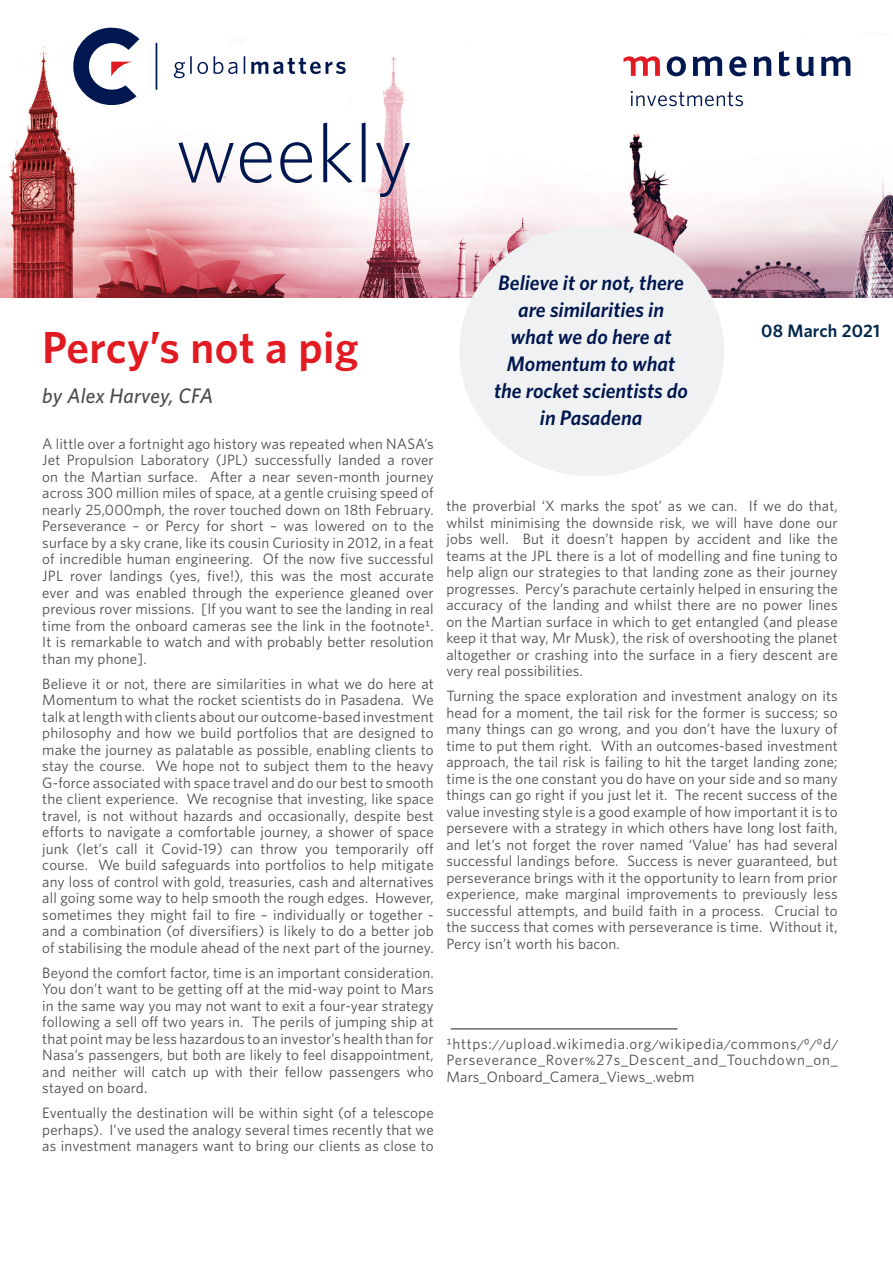
<style>
.page{position:relative;width:893px;height:1263px;background:#fff}
.page>*{position:absolute;margin:0;border:0;box-sizing:border-box;transform-origin:0 0}
.t1{font:300 83.4px "Whitney";color:#00174f}
.Heading_level_1_-_30{font:600 45px "Whitney";letter-spacing:.01em;color:#e21a21}
.Paragraph_Style_1{font:italic 600 21px/27px "Whitney";color:#00174f;text-align:center}
.Heading_level_1_-_30-2{font:italic 500 21px "Whitney";letter-spacing:.01em;color:#4b4c4d}
.Heading_level_1_-_30-3{font:600 18px "Whitney";letter-spacing:.01em;color:#00284c}
.t2{font:15px/16.5px "Whitney";letter-spacing:.01em;color:#4b4c4d;text-align:justify}
</style>
<div class="page">
<img style="left:0;top:27px;width:893px;height:271px">
<svg style="left:73px;top:28px;width:66px;height:77px"></svg>
<hr style="left:156px;top:44px;width:1px;height:45px;background:#00174f">
<svg style="left:174px;top:56px;width:34px;height:22px"></svg>
<svg style="left:214px;top:56px;width:23px;height:18px"></svg>
<svg style="left:244px;top:56px;width:1px;height:18px"></svg>
<svg style="left:251px;top:58px;width:95px;height:16px"></svg>
<svg style="left:667px;top:51px;width:183px;height:25px"></svg>
<svg style="left:623px;top:56px;width:37px;height:20px"></svg>
<svg style="left:631px;top:91px;width:112px;height:15px"></svg>
<div style="left:459px;top:226px;width:265px;height:250px;background:#f0f1f2;border-radius:50%"></div>
<hr style="left:451px;top:1029px;width:226px;height:1px;background:#231f20">
<p class="t1" style="left:176px;top:98px;width:239px">weekly</p>
<p class="Heading_level_1_-_30" style="left:42px;top:318px;width:318px">Percy’s not a pig</p>
<p class="Heading_level_1_-_30-2" style="left:42px;top:381px;width:172px">by Alex Harvey, CFA</p>
<p class="t2" style="left:42px;top:435px;width:393px">A little over a fortnight ago history was repeated when NASA’s Jet Propulsion Laboratory (JPL) successfully landed a rover on the Martian surface. After a near seven-month journey across 300 million miles of space, at a gentle cruising speed of nearly 25,000mph, the rover touched down on 18th February.<br>Perseverance – or Percy for short – was lowered on to the surface by a sky crane, like its cousin Curiosity in 2012, in a feat of incredible human engineering. Of the now five successful JPL rover landings (yes, five!), this was the most accurate ever and was enabled through the experience gleaned over previous rover missions. [If you want to see the landing in real time from the onboard cameras see the link in the footnote1.<br>It is remarkable to watch and with probably better resolution than my phone].</p>
<p class="t2" style="left:42px;top:675px;width:393px">Believe it or not, there are similarities in what we do here at Momentum to what the rocket scientists do in Pasadena. We talk at length with clients about our outcome-based investment philosophy and how we build portfolios that are designed to make the journey as palatable as possible, enabling clients to stay the course. We hope not to subject them to the heavy G-force associated with space travel and do our best to smooth the client experience. We recognise that investing, like space travel, is not without hazards and occasionally, despite best efforts to navigate a comfortable journey, a shower of space junk (let’s call it Covid-19) can throw you temporarily off course. We build safeguards into portfolios to help mitigate any loss of control with gold, treasuries, cash and alternatives all going some way to help smooth the rough edges. However, sometimes they might fail to fire – individually or together - and a combination (of diversifiers) is likely to do a better job of stabilising the module ahead of the next part of the journey.</p>
<p class="t2" style="left:42px;top:964px;width:393px">Beyond the comfort factor, time is an important consideration.<br>You don’t want to be getting off at the mid-way point to Mars in the same way you may not want to exit a four-year strategy following a sell off two years in. The perils of jumping ship at that point may be less hazardous to an investor’s health than for Nasa’s passengers, but both are likely to feel disappointment, and neither will catch up with their fellow passengers who stayed on board.</p>
<p class="t2" style="left:42px;top:1104px;width:393px">Eventually the destination will be within sight (of a telescope perhaps). I’ve used the analogy several times recently that we as investment managers want to bring our clients as close to</p>
<p class="Paragraph_Style_1" style="left:494px;top:269px;width:196px">Believe it or not, there are similarities in what we do here at<br>Momentum to what the rocket scientists do in Pasadena</p>
<p class="Heading_level_1_-_30-3" style="left:761px;top:318px;width:120px">08 March 2021</p>
<p class="t2" style="left:446px;top:497px;width:393px">the proverbial ‘X marks the spot’ as we can. If we do that, whilst minimising the downside risk, we will have done our jobs well. But it doesn’t happen by accident and like the teams at the JPL there is a lot of modelling and fine tuning to help align our strategies to that landing zone as their journey progresses. Percy’s parachute certainly helped in ensuring the accuracy of the landing and whilst there are no power lines on the Martian surface in which to get entangled (and please keep it that way, Mr Musk), the risk of overshooting the planet altogether or crashing into the surface in a fiery descent are very real possibilities.</p>
<p class="t2" style="left:446px;top:687px;width:393px">Turning the space exploration and investment analogy on its head for a moment, the tail risk for the former is success; so many things can go wrong, and you don’t have the luxury of time to put them right. With an outcomes-based investment approach, the tail risk is failing to hit the target landing zone; time is the one constant you do have on your side and so many things can go right if you just let it. The recent success of the value investing style is a good example of how important it is to persevere with a strategy in which others have long lost faith, and let’s not forget the rover named ‘Value’ has had several successful landings before. Success is never guaranteed, but perseverance brings with it the opportunity to learn from prior experience, make marginal improvements to previously less successful attempts, and build faith in a process. Crucial to the success that comes with perseverance is time. Without it, Percy isn’t worth his bacon.</p>
<p class="t2" style="left:446px;top:1035px;width:393px">1https://upload.wikimedia.org/wikipedia/commons/0/0d/ Perseverance_Rover%27s_Descent_and_Touchdown_on_ Mars_Onboard_Camera_Views_.webm</p>
</div>
